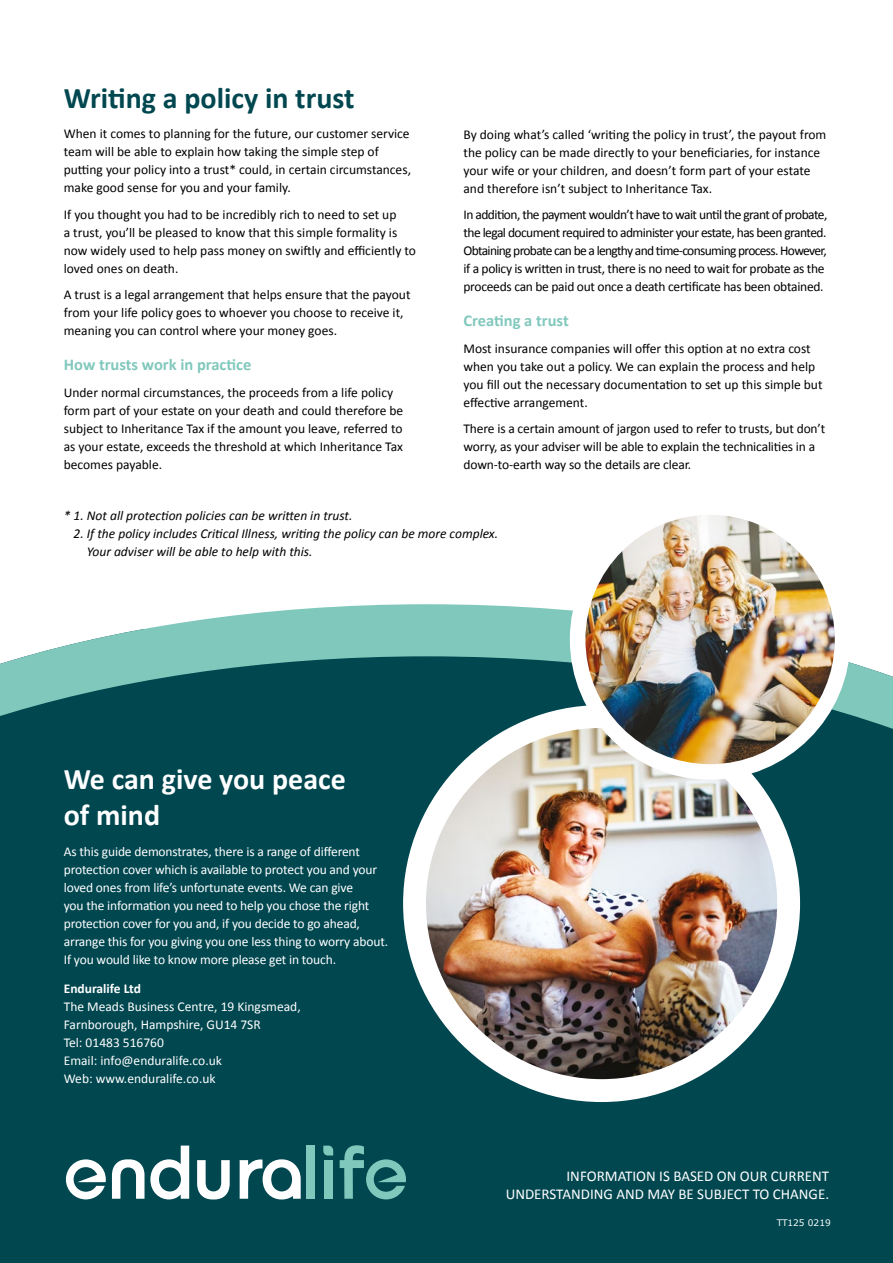
<style>
.page{position:relative;width:893px;height:1263px;background:#fff}
.page>*{position:absolute;margin:0;border:0;box-sizing:border-box;transform-origin:0 0}
.t1{font:700 30px/36px "Calibri";color:#fff}
.t2{font:700 30px "Calibri";color:#004750}
.t3{font:700 16.5px "Calibri";color:#81c8bc}
.t4{font:15px/18px "Calibri";color:#fff;text-align:right}
.t5{font:13.5px/18px "Calibri";color:#000}
.t6{font:13.5px/18px "Calibri";letter-spacing:-.01em;color:#fff}
.t7{font:13.5px/18px "Calibri";letter-spacing:-.04em;color:#000}
.t8{font:italic 13.5px/18px "Calibri";color:#000}
.t9{font:700 13.5px "Calibri";color:#fff}
.t10{font:9px "Verdana";color:#fff}
</style>
<div class="page">
<div style="left:0;top:629px;width:893px;height:634px;background:#004750"></div>
<svg style="left:0;top:604px;width:893px;height:125px"></svg>
<div style="left:307px;top:1145px;width:8px;height:54px;background:#81c8bc"></div>
<div style="left:324px;top:1160px;width:8px;height:39px;background:#81c8bc"></div>
<svg style="left:112px;top:1145px;width:77px;height:54px"></svg>
<svg style="left:197px;top:1160px;width:33px;height:39px"></svg>
<svg style="left:240px;top:1159px;width:61px;height:40px"></svg>
<svg style="left:323px;top:1145px;width:10px;height:10px"></svg>
<svg style="left:66px;top:1159px;width:40px;height:40px"></svg>
<svg style="left:340px;top:1145px;width:66px;height:54px"></svg>
<img style="left:415px;top:716px;width:374px;height:366px">
<div style="left:403px;top:705px;width:397px;height:397px;border:23px solid #fff;border-radius:50%"></div>
<img style="left:578px;top:507px;width:264px;height:265px;border-radius:132px">
<div style="left:570px;top:499px;width:280px;height:281px;border:16px solid #fff;border-radius:50%"></div>
<h1 class="t2" style="left:64px;top:79px;width:292px">Writing a policy in trust</h1>
<p class="t5" style="left:64px;top:124px;width:349px">When it comes to planning for the future, our customer service team will be able to explain how taking the simple step of putting your policy into a trust* could, in certain circumstances, make good sense for you and your family.</p>
<p class="t5" style="left:64px;top:205px;width:354px">If you thought you had to be incredibly rich to need to set up<br>a trust, you’ll be pleased to know that this simple formality is now widely used to help pass money on swiftly and efficiently to loved ones on death.</p>
<p class="t5" style="left:64px;top:285px;width:348px">A trust is a legal arrangement that helps ensure that the payout from your life policy goes to whoever you choose to receive it, meaning you can control where your money goes.</p>
<p class="t3" style="left:64px;top:355px;width:189px">How trusts work in practice</p>
<p class="t5" style="left:64px;top:383px;width:341px">Under normal circumstances, the proceeds from a life policy form part of your estate on your death and could therefore be subject to Inheritance Tax if the amount you leave, referred to as your estate, exceeds the threshold at which Inheritance Tax becomes payable.</p>
<p class="t5" style="left:463px;top:125px;width:364px">By doing what’s called ‘writing the policy in trust’, the payout from the policy can be made directly to your beneficiaries, for instance your wife or your children, and doesn’t form part of your estate and therefore isn’t subject to Inheritance Tax.</p>
<p class="t7" style="left:463px;top:205px;width:365px">In addition, the payment wouldn’t have to wait until the grant of probate, the legal document required to administer your estate, has been granted.<br>Obtaining probate can be a lengthy and time-consuming process. However, if a policy is written in trust, there is no need to wait for probate as the proceeds can be paid out once a death certificate has been obtained.</p>
<p class="t3" style="left:463px;top:311px;width:107px">Creating a trust</p>
<p class="t5" style="left:463px;top:339px;width:361px">Most insurance companies will offer this option at no extra cost when you take out a policy. We can explain the process and help you fill out the necessary documentation to set up this simple but effective arrangement.</p>
<p class="t5" style="left:463px;top:419px;width:363px">There is a certain amount of jargon used to refer to trusts, but don’t worry, as your adviser will be able to explain the technicalities in a down-to-earth way so the details are clear.</p>
<p class="t8" style="left:64px;top:506px;width:290px">* 1. Not all protection policies can be written in trust.</p>
<p class="t8" style="left:87px;top:524px;width:413px;text-indent:-13px">2. If the policy includes Critical Illness, writing the policy can be more complex.<br>Your adviser will be able to help with this.</p>
<h1 class="t1" style="left:64px;top:760px;width:284px">We can give you peace of mind</h1>
<p class="t6" style="left:64px;top:842px;width:326px">As this guide demonstrates, there is a range of different protection cover which is available to protect you and your loved ones from life’s unfortunate events. We can give<br>you the information you need to help you chose the right protection cover for you and, if you decide to go ahead, arrange this for you giving you one less thing to worry about.<br>If you would like to know more please get in touch.</p>
<p class="t9" style="left:64px;top:981px;width:79px">Enduralife Ltd</p>
<p class="t6" style="left:64px;top:997px;width:238px">The Meads Business Centre, 19 Kingsmead,<br>Farnborough, Hampshire, GU14 7SR<br>Tel: 01483 516760<br>Email: info@enduralife.co.uk<br>Web: www.enduralife.co.uk</p>
<p class="t4" style="left:506px;top:1166px;width:325px">INFORMATION IS BASED ON OUR CURRENT<br>UNDERSTANDING AND MAY BE SUBJECT TO CHANGE.</p>
<p class="t10" style="left:777px;top:1217px;width:56px">TT125 0219</p>
</div>
